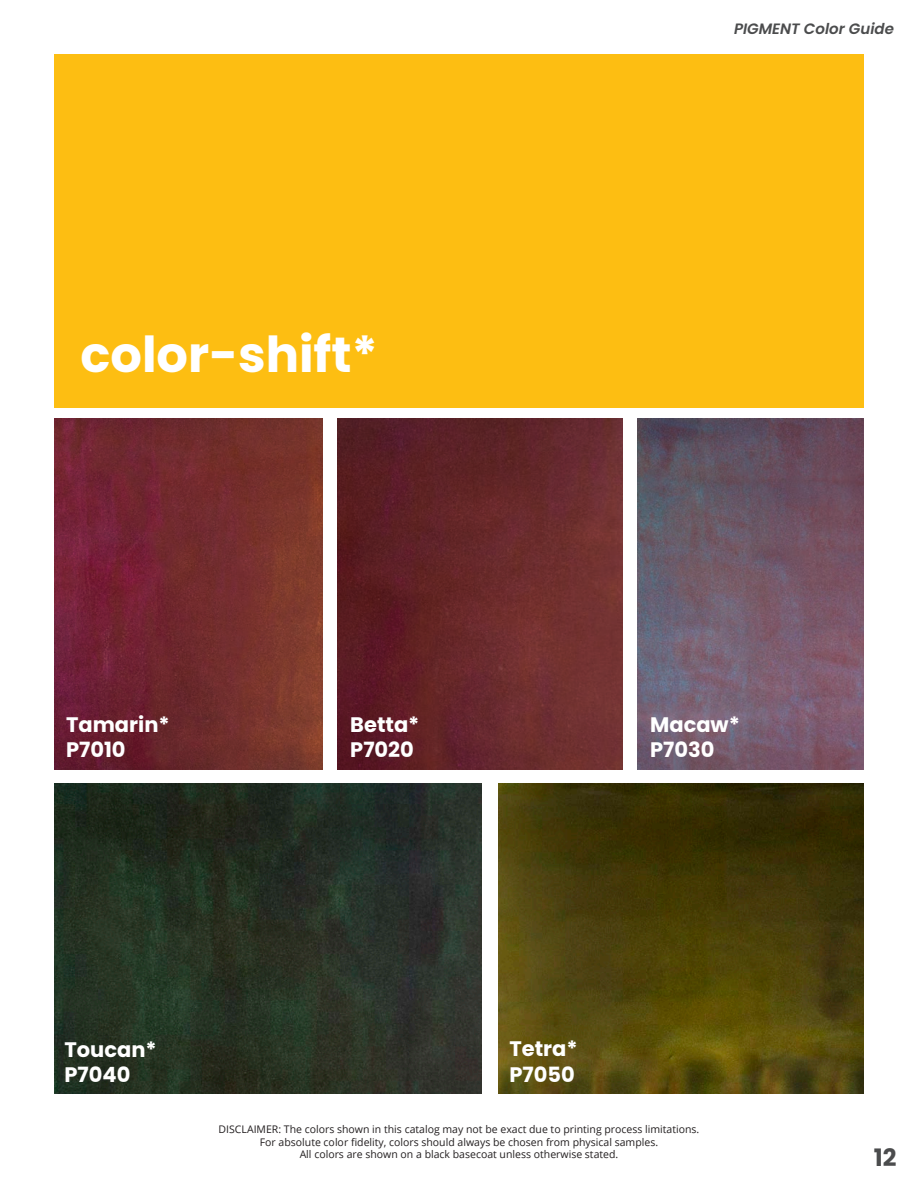
<style>
.page{position:relative;width:918px;height:1188px;background:#fff}
.page>*{position:absolute;margin:0;border:0;box-sizing:border-box;transform-origin:0 0}
.t1{font:700 49.5px "Poppins";color:#fff}
.t2{font:700 24px "Poppins";color:#4b4c4d}
.t3{font:700 21px/25.2px "Poppins";color:#fff}
.t4{font:italic 600 15px "Poppins";color:#4b4c4d}
.t5{font:10.5px/12.6px "Open Sans";color:#231f20;text-align:center}
</style>
<div class="page">
<div style="left:54px;top:54px;width:810px;height:354px;background:#fdbe12"></div>
<img style="left:54px;top:419px;width:269px;height:350px">
<img style="left:337px;top:419px;width:286px;height:350px">
<img style="left:638px;top:419px;width:226px;height:350px">
<img style="left:54px;top:783px;width:428px;height:311px">
<img style="left:498px;top:783px;width:366px;height:311px">
<h1 class="t1" style="left:81px;top:326px;width:299px">color-shift*</h1>
<h3 class="t4" style="left:734px;top:20px;width:161px">PIGMENT Color Guide</h3>
<h3 class="t3" style="left:66px;top:712px;width:105px">Tamarin*<br>P7010</h3>
<h3 class="t3" style="left:350px;top:712px;width:71px">Betta*<br>P7020</h3>
<h3 class="t3" style="left:650px;top:712px;width:91px">Macaw*<br>P7030</h3>
<h3 class="t3" style="left:64px;top:1037px;width:94px">Toucan*<br>P7040</h3>
<h3 class="t3" style="left:509px;top:1037px;width:70px">Tetra*<br>P7050</h3>
<p class="t5" style="left:219px;top:1123px;width:482px">DISCLAIMER: The colors shown in this catalog may not be exact due to printing process limitations.<br>For absolute color fidelity, colors should always be chosen from physical samples.<br>All colors are shown on a black basecoat unless otherwise stated.</p>
<h2 class="t2" style="left:874px;top:1144px;width:24px">12</h2>
</div>
